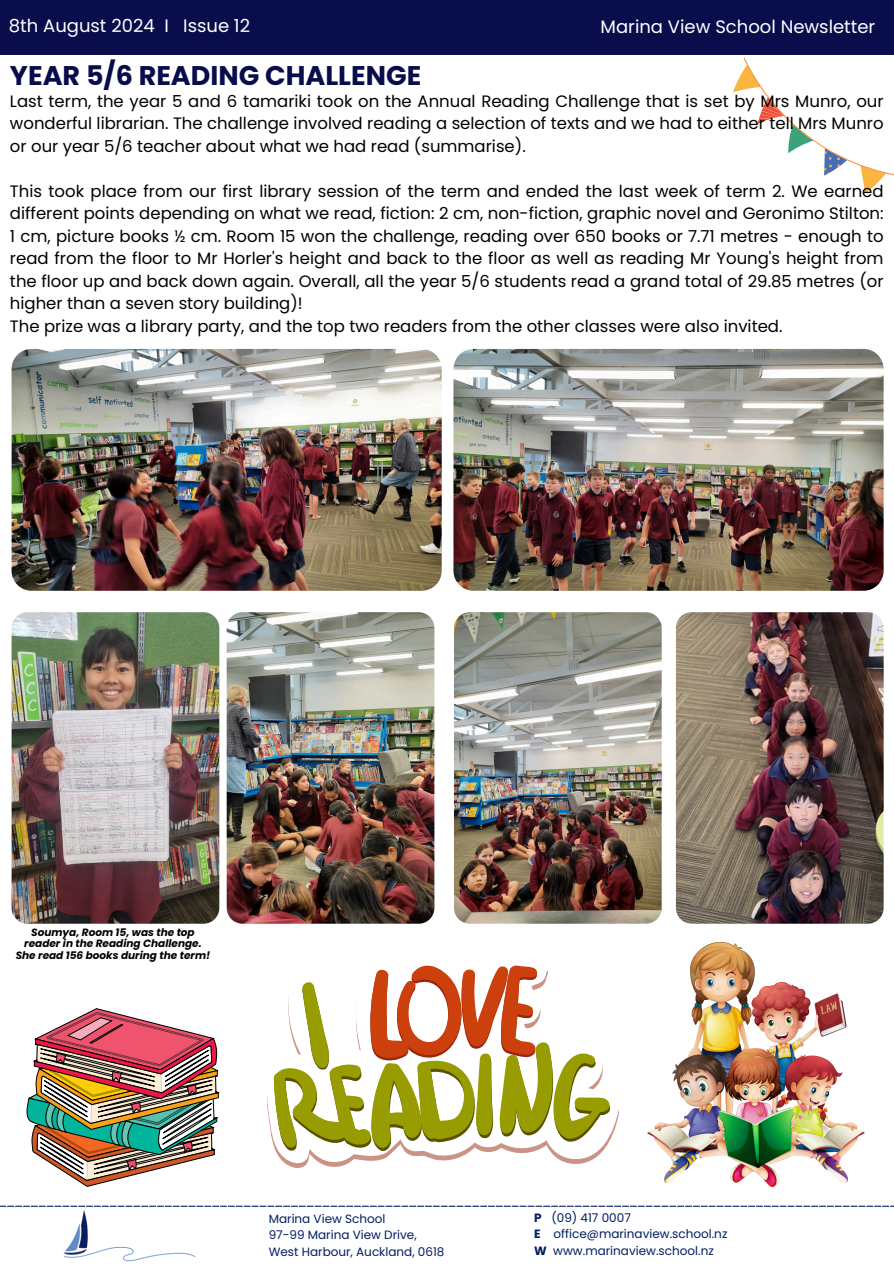
<style>
.page{position:relative;width:894px;height:1264px;background:#fff}
.page>*{position:absolute;margin:0;border:0;box-sizing:border-box;transform-origin:0 0}
.t1{font:700 27px "Poppins";color:#090d4b}
.t2{font:18px "Poppins";color:#fff}
.t3{font:16.5px/22.5px "Poppins";color:#000;text-align:justify}
.t4{font:12px/16.5px "Poppins";color:#001e62}
.t5{font:italic 700 10.5px/11.4px "Poppins";color:#000;text-align:center}
.s1{font-weight:700}
</style>
<div class="page">
<div style="left:0;top:0;width:893px;height:55px;background:#090d4b"></div>
<img style="left:53px;top:1206px;width:152px;height:56px">
<svg style="left:0;top:1205px;width:893px;height:1px"></svg>
<img style="left:12px;top:349px;width:429px;height:242px;border-radius:20px">
<img style="left:12px;top:612px;width:207px;height:311px;border-radius:16px">
<img style="left:453px;top:349px;width:430px;height:242px;border-radius:20px">
<img style="left:454px;top:612px;width:207px;height:311px;border-radius:16px">
<img style="left:226px;top:612px;width:208px;height:311px;border-radius:16px">
<img style="left:675px;top:612px;width:208px;height:311px;border-radius:16px">
<img style="left:647px;top:942px;width:217px;height:243px">
<svg style="left:733px;top:57px;width:160px;height:137px"></svg>
<svg style="left:266px;top:1095px;width:353px;height:69px"></svg>
<svg style="left:273px;top:965px;width:337px;height:188px"></svg>
<svg style="left:26px;top:1008px;width:193px;height:178px"></svg>
<p class="t2" style="left:9px;top:13px;width:242px">8th August 2024 I Issue 12</p>
<p class="t2" style="left:600px;top:15px;width:276px">Marina View School Newsletter</p>
<p class="t1" style="left:10px;top:57px;width:413px">YEAR 5/6 READING CHALLENGE</p>
<p class="t3" style="left:10px;top:90px;width:874px">Last term, the year 5 and 6 tamariki took on the Annual Reading Challenge that is set by Mrs Munro, our wonderful librarian. The challenge involved reading a selection of texts and we had to either tell Mrs Munro or our year 5/6 teacher about what we had read (summarise).</p>
<p class="t3" style="left:10px;top:180px;width:874px;text-align:left">This took place from our first library session of the term and ended the last week of term 2. We earned different points depending on what we read, fiction: 2 cm, non-fiction, graphic novel and Geronimo Stilton:<br>1 cm, picture books ½ cm. Room 15 won the challenge, reading over 650 books or 7.71 metres - enough to read from the floor to Mr Horler's height and back to the floor as well as reading Mr Young's height from the floor up and back down again. Overall, all the year 5/6 students read a grand total of 29.85 metres (or higher than a seven story building)!<br>The prize was a library party, and the top two readers from the other classes were also invited.</p>
<p class="t5" style="left:16px;top:926px;width:196px">Soumya, Room 15, was the top reader in the Reading Challenge.<br>She read 156 books during the term!</p>
<h2 class="t4" style="left:269px;top:1210px;width:177px">Marina View School<br>97-99 Marina View Drive,<br>West Harbour, Auckland, 0618</h2>
<p class="t4" style="left:534px;top:1209px;width:195px"><span class="s1">P</span> (09) 417 0007<br><span class="s1">E</span> office@marinaview.school.nz<br><span class="s1">W</span> www.marinaview.school.nz</p>
</div>
